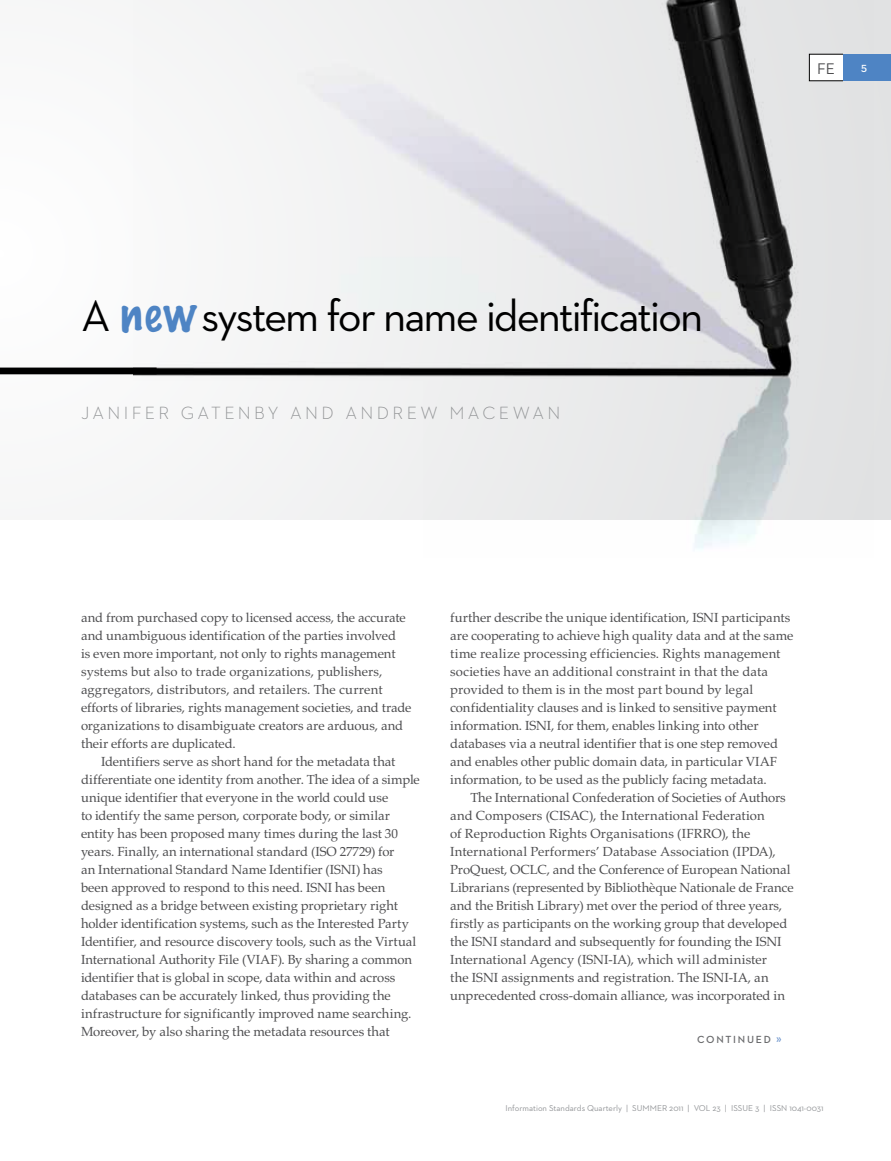
<style>
.page{position:relative;width:891px;height:1161px;background:#fff}
.page>*{position:absolute;margin:0;border:0;box-sizing:border-box;transform-origin:0 0}
.t1{font:45px "Neutraface 2 Text";letter-spacing:-.05em;color:#000}
.t2{font:300 18px "Neutraface 2 Text";letter-spacing:.185em;color:#8d8f91}
.t3{font:15.75px "Neutraface 2 Text";color:#4d4d4f}
.t4{font:13.2px/18px "Palatino";color:#4d4d4f}
.t5{font:600 10.5px "Neutraface 2 Text";letter-spacing:.155em;color:#696a6c}
.t6{font:600 10.5px "Neutraface 2 Text";color:#fff}
.t7{font:8.7px "Neutraface 2 Text";color:#939598}
.s1{font-family:"Marker Felt";font-weight:100;color:#4e84c4}
.s2{font-weight:400;font-size:13.8px;color:#6891cb}
</style>
<div class="page">
<svg style="left:0;top:0;width:891px;height:520px"></svg>
<div style="left:0;top:368px;width:157px;height:6px;background:#000"></div>
<img style="left:133px;top:0;width:740px;height:549px">
<div style="left:108px;top:382px;width:315px;height:194px;background:#f5f5f6"></div>
<div style="left:809px;top:54px;width:34px;height:27px;background:#fff"></div>
<div style="left:843px;top:54px;width:48px;height:27px;background:#4e84c4"></div>
<p class="t3" style="left:817px;top:58px;width:19px">fe</p>
<p class="t6" style="left:861px;top:61px;width:7px">5</p>
<h1 class="t1" style="left:81px;top:288px;width:624px">A <span class="s1">new</span>system for name identification</h1>
<h2 class="t2" style="left:81px;top:402px;width:481px">JANIFER GATENBY AND ANDREW MACE WAN</h2>
<p class="t4" style="left:81px;top:609px;width:332px">and from purchased copy to licensed access, the accurate and unambiguous identification of the parties involved<br>is even more important, not only to rights management systems but also to trade organizations, publishers, aggregators, distributors, and retailers. The current efforts of libraries, rights management societies, and trade organizations to disambiguate creators are arduous, and their efforts are duplicated.</p>
<p class="t4" style="left:81px;top:753px;width:340px;text-indent:20px">Identifiers serve as short hand for the metadata that differentiate one identity from another. The idea of a simple unique identifier that everyone in the world could use<br>to identify the same person, corporate body, or similar entity has been proposed many times during the last 30 years. Finally, an international standard (ISO 27729) for<br>an International Standard Name Identifier (ISNI) has<br>been approved to respond to this need. ISNI has been designed as a bridge between existing proprietary right holder identification systems, such as the Interested Party Identifier, and resource discovery tools, such as the Virtual International Authority File (VIAF). By sharing a common identifier that is global in scope, data within and across databases can be accurately linked, thus providing the infrastructure for significantly improved name searching.<br>Moreover, by also sharing the metadata resources that</p>
<p class="t4" style="left:450px;top:609px;width:345px">further describe the unique identification, ISNI participants are cooperating to achieve high quality data and at the same time realize processing efficiencies. Rights management societies have an additional constraint in that the data provided to them is in the most part bound by legal confidentiality clauses and is linked to sensitive payment information. ISNI, for them, enables linking into other databases via a neutral identifier that is one step removed and enables other public domain data, in particular VIAF information, to be used as the publicly facing metadata.</p>
<p class="t4" style="left:450px;top:789px;width:345px;text-indent:20px">The International Confederation of Societies of Authors and Composers (CISAC), the International Federation<br>of Reproduction Rights Organisations (IFRRO), the International Performers’ Database Association (IPDA), ProQuest, OCLC, and the Conference of European National Librarians (represented by Bibliothèque Nationale de France and the British Library) met over the period of three years, firstly as participants on the working group that developed the ISNI standard and subsequently for founding the ISNI International Agency (ISNI-IA), which will administer<br>the ISNI assignments and registration. The ISNI-IA, an unprecedented cross-domain alliance, was incorporated in</p>
<p class="t5" style="left:697px;top:1033px;width:86px">CONTI NUED <span class="s2">»</span></p>
<p class="t7" style="left:506px;top:1102px;width:139px">Information Standards Quarterly | SUMMER</p>
<p class="t7" style="left:669px;top:1102px;width:156px">2011 | VOL 23 | ISSUE 3 | ISSN 1041-0031</p>
</div>
